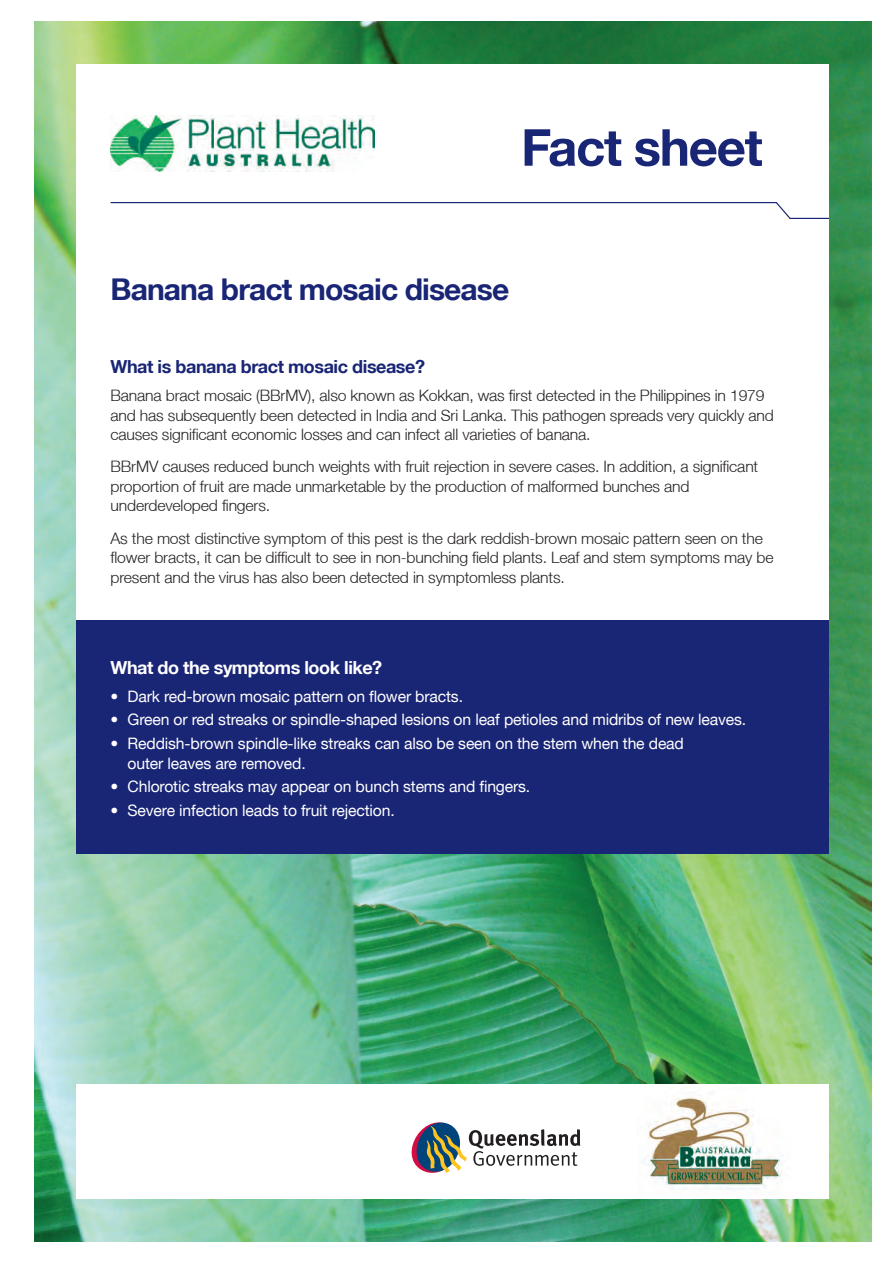
<style>
.page{position:relative;width:893px;height:1263px;background:#fff}
.page>*{position:absolute;margin:0;border:0;box-sizing:border-box;transform-origin:0 0}
.t1{font:700 51px "Helvetica Neue";letter-spacing:-.025em;color:#192575}
.FS_Heading_1{font:700 30px "Helvetica Neue";letter-spacing:-.03em;color:#192575}
.FS_Heading_2{font:700 18px "Helvetica Neue";letter-spacing:-.025em;color:#192575}
.FS_Heading_2-2{font:700 18px "Helvetica Neue";letter-spacing:-.025em;color:#fff}
.FS_Body{font:300 15.75px/19.5px "Helvetica Neue";letter-spacing:-.01em;color:#231f20}
.FS_bullet{font:15.75px/19.5px "Helvetica Neue";letter-spacing:-.01em;color:#fff}
.FS_bullet_LAST{font:15.75px "Helvetica Neue";letter-spacing:-.01em;color:#fff}
</style>
<div class="page">
<img style="left:34px;top:21px;width:838px;height:1221px">
<div style="left:77px;top:64px;width:752px;height:707px;background:#fff"></div>
<div style="left:77px;top:1084px;width:752px;height:115px;background:#fff"></div>
<svg style="left:110px;top:201px;width:720px;height:19px"></svg>
<img style="left:111px;top:116px;width:263px;height:56px">
<img style="left:642px;top:1087px;width:141px;height:103px">
<svg style="left:412px;top:1122px;width:168px;height:51px"></svg>
<div style="left:77px;top:620px;width:752px;height:234px;background:#192575"></div>
<p class="t1" style="left:521px;top:116px;width:243px">Fact sheet</p>
<p class="FS_Heading_1" style="left:111px;top:271px;width:400px">Banana bract mosaic disease</p>
<p class="FS_Heading_2" style="left:111px;top:356px;width:316px">What is banana bract mosaic disease?</p>
<p class="FS_Body" style="left:111px;top:385px;width:665px">Banana bract mosaic (BBrMV), also known as Kokkan, was first detected in the Philippines in 1979 and has subsequently been detected in India and Sri Lanka. This pathogen spreads very quickly and causes significant economic losses and can infect all varieties of banana.</p>
<p class="FS_Body" style="left:111px;top:457px;width:649px">BBrMV causes reduced bunch weights with fruit rejection in severe cases. In addition, a significant proportion of fruit are made unmarketable by the production of malformed bunches and underdeveloped fingers.</p>
<p class="FS_Body" style="left:111px;top:528px;width:665px">As the most distinctive symptom of this pest is the dark reddish-brown mosaic pattern seen on the flower bracts, it can be difficult to see in non-bunching field plants. Leaf and stem symptoms may be present and the virus has also been detected in symptomless plants.</p>
<p class="FS_Heading_2-2" style="left:111px;top:656px;width:273px">What do the symptoms look like?</p>
<p class="FS_bullet" style="left:111px;top:686px;width:354px">• Dark red-brown mosaic pattern on flower bracts.</p>
<p class="FS_bullet" style="left:111px;top:710px;width:637px">• Green or red streaks or spindle-shaped lesions on leaf petioles and midribs of new leaves.</p>
<p class="FS_bullet" style="left:128px;top:734px;width:558px;text-indent:-17px">• Reddish-brown spindle-like streaks can also be seen on the stem when the dead outer leaves are removed.</p>
<p class="FS_bullet" style="left:111px;top:777px;width:421px">• Chlorotic streaks may appear on bunch stems and fingers.</p>
<p class="FS_bullet_LAST" style="left:111px;top:801px;width:286px">• Severe infection leads to fruit rejection.</p>
</div>
